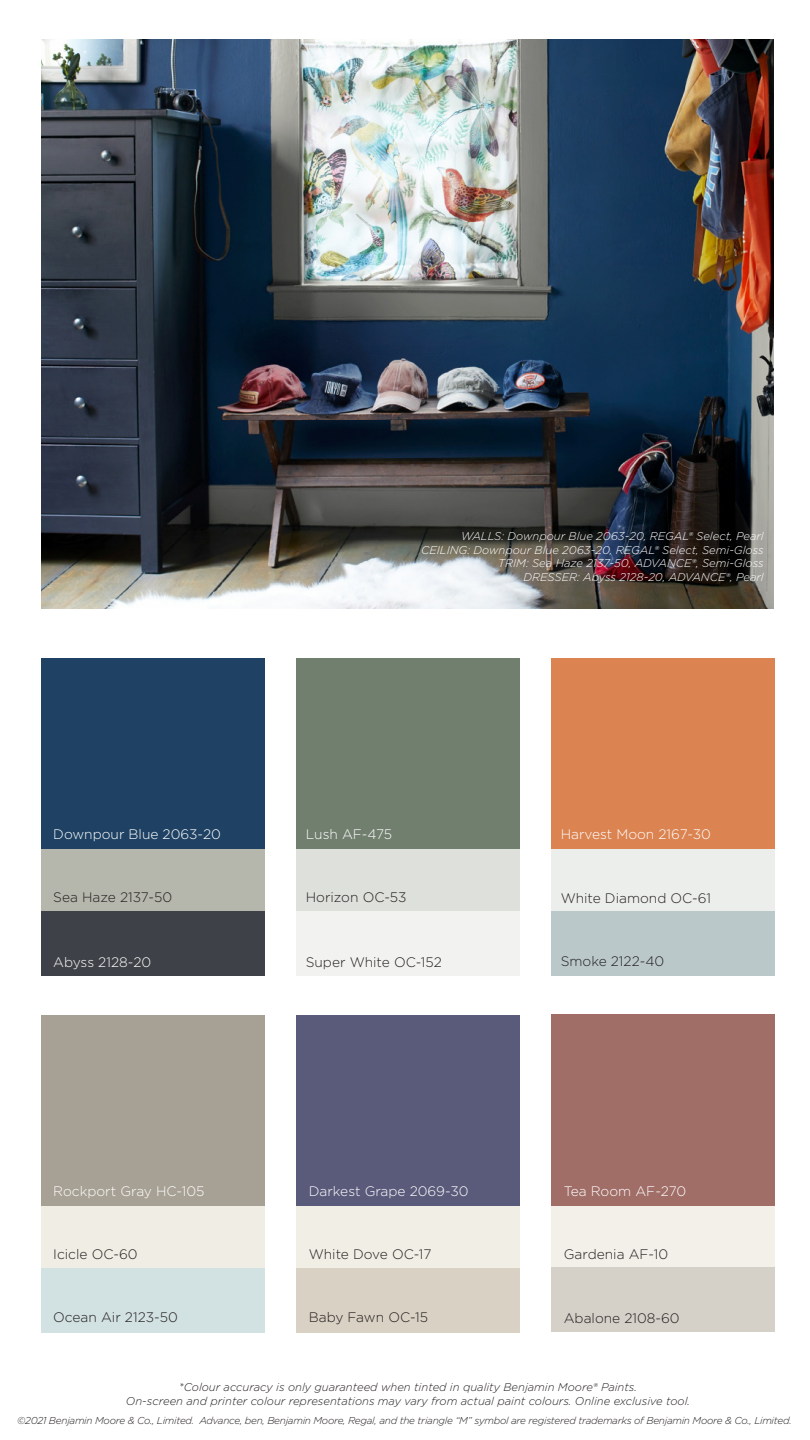
<style>
.page{position:relative;width:810px;height:1440px;background:#fff}
.page>*{position:absolute;margin:0;border:0;box-sizing:border-box;transform-origin:0 0}
.t1{font:300 13.75px "Gotham";color:#231f20}
.t2{font:300 13.75px "Gotham";color:#fff}
.t3{font:italic 300 11.25px "Gotham";color:#fff}
.t4{font:italic 300 11.25px "Gotham";color:#231f20}
.t5{font:italic 300 10px "Gotham";letter-spacing:-.025em;color:#231f20}
</style>
<div class="page">
<div style="left:41px;top:658px;width:224px;height:193px;background:#1f4264"></div>
<div style="left:41px;top:849px;width:224px;height:65px;background:#b5b6ac"></div>
<div style="left:41px;top:911px;width:224px;height:65px;background:#3e4147"></div>
<div style="left:41px;top:1015px;width:224px;height:192px;background:#a7a195"></div>
<div style="left:41px;top:1206px;width:224px;height:65px;background:#efede4"></div>
<div style="left:41px;top:1268px;width:224px;height:64px;background:#d2e1e1"></div>
<div style="left:296px;top:658px;width:224px;height:193px;background:#717f6f"></div>
<div style="left:296px;top:849px;width:224px;height:65px;background:#dee0db"></div>
<div style="left:296px;top:911px;width:224px;height:65px;background:#f2f3f0"></div>
<div style="left:551px;top:658px;width:223px;height:193px;background:#db8451"></div>
<div style="left:551px;top:849px;width:223px;height:65px;background:#eceeeb"></div>
<div style="left:551px;top:911px;width:223px;height:65px;background:#bbc8ca"></div>
<div style="left:296px;top:1015px;width:224px;height:192px;background:#5a5a7b"></div>
<div style="left:296px;top:1206px;width:224px;height:65px;background:#f1eee5"></div>
<div style="left:296px;top:1268px;width:224px;height:64px;background:#d9d1c3"></div>
<div style="left:551px;top:1015px;width:223px;height:192px;background:#a06d67"></div>
<div style="left:551px;top:1206px;width:223px;height:64px;background:#f3efe9"></div>
<div style="left:551px;top:1268px;width:223px;height:64px;background:#d5d0c8"></div>
<img style="left:41px;top:39px;width:733px;height:569px">
<p class="t3" style="left:461px;top:529px;width:304px">WALLS: Downpour Blue 2063-20, REGAL® Select, Pearl</p>
<p class="t3" style="left:421px;top:543px;width:344px">CEILING: Downpour Blue 2063-20, REGAL® Select, Semi-Gloss</p>
<p class="t3" style="left:498px;top:556px;width:267px">TRIM: Sea Haze 2137-50, ADVANCE®, Semi-Gloss</p>
<p class="t3" style="left:524px;top:570px;width:242px">DRESSER: Abyss 2128-20, ADVANCE®, Pearl</p>
<p class="t2" style="left:53px;top:827px;width:169px">Downpour Blue 2063-20</p>
<p class="t1" style="left:53px;top:890px;width:120px">Sea Haze 2137-50</p>
<p class="t2" style="left:306px;top:827px;width:88px">Lush AF-475</p>
<p class="t1" style="left:306px;top:890px;width:102px">Horizon OC-53</p>
<p class="t2" style="left:561px;top:827px;width:152px">Harvest Moon 2167-30</p>
<p class="t1" style="left:561px;top:890px;width:152px">White Diamond OC-61</p>
<p class="t2" style="left:53px;top:954px;width:100px">Abyss 2128-20</p>
<p class="t1" style="left:306px;top:954px;width:138px">Super White OC-152</p>
<p class="t1" style="left:561px;top:953px;width:105px">Smoke 2122-40</p>
<p class="t2" style="left:53px;top:1184px;width:153px">Rockport Gray HC-105</p>
<p class="t2" style="left:309px;top:1184px;width:161px">Darkest Grape 2069-30</p>
<p class="t2" style="left:564px;top:1184px;width:124px">Tea Room AF-270</p>
<p class="t1" style="left:53px;top:1247px;width:86px">Icicle OC-60</p>
<p class="t1" style="left:309px;top:1247px;width:124px">White Dove OC-17</p>
<p class="t1" style="left:564px;top:1247px;width:106px">Gardenia AF-10</p>
<p class="t1" style="left:53px;top:1310px;width:126px">Ocean Air 2123-50</p>
<p class="t1" style="left:309px;top:1310px;width:121px">Baby Fawn OC-15</p>
<p class="t1" style="left:564px;top:1311px;width:117px">Abalone 2108-60</p>
<p class="t4" style="left:179px;top:1380px;width:460px">*Colour accuracy is only guaranteed when tinted in quality Benjamin Moore® Paints.</p>
<p class="t4" style="left:126px;top:1394px;width:566px">On-screen and printer colour representations may vary from actual paint colours. Online exclusive tool.</p>
<p class="t5" style="left:17px;top:1414px;width:776px">©2021 Benjamin Moore &amp; Co., Limited. Advance, ben, Benjamin Moore, Regal, and the triangle “M” symbol are registered trademarks of Benjamin Moore &amp; Co., Limited.</p>
</div>
